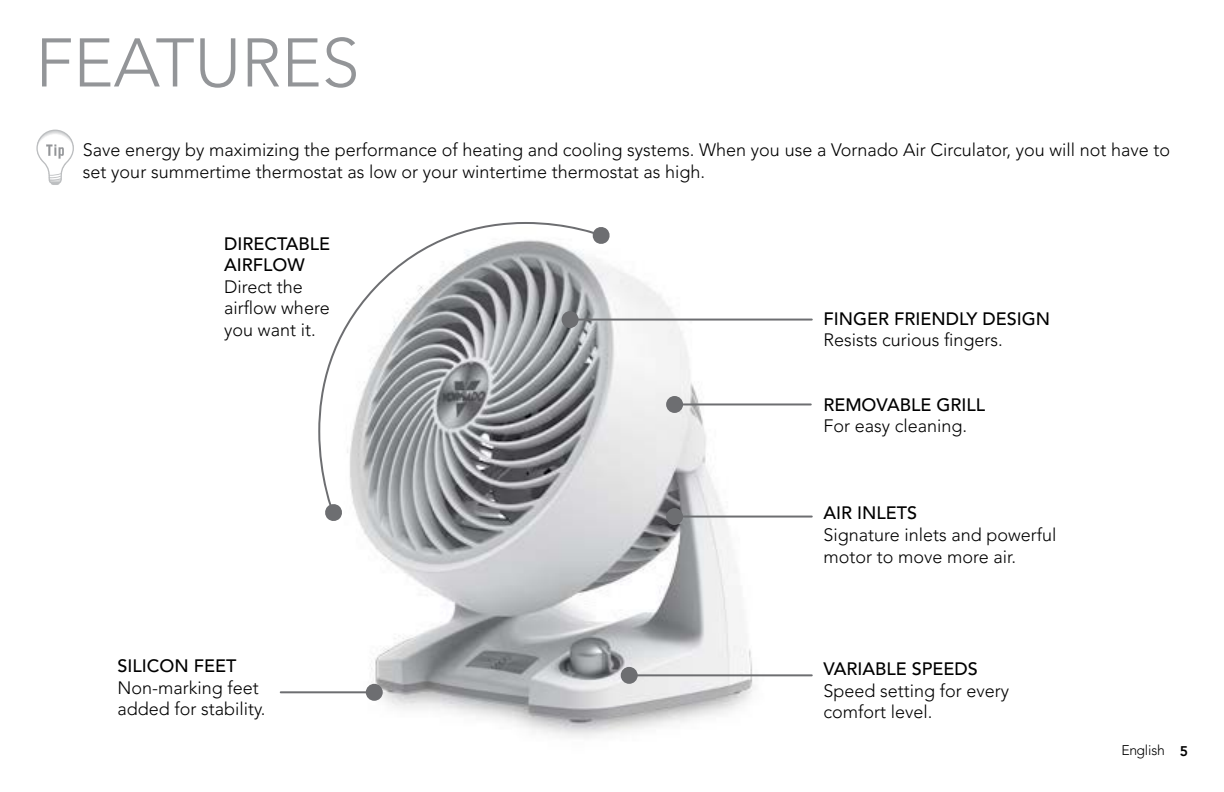
<style>
.page{position:relative;width:1224px;height:792px;background:#fff}
.page>*{position:absolute;margin:0;border:0;box-sizing:border-box;transform-origin:0 0}
.t1{font:300 68px "Avenir";color:#939598}
.t2{font:300 18px/21.6px "Avenir";color:#000}
.t3{font:500 18px/21.6px "Avenir";color:#000}
.t4{font:300 14px "Avenir";letter-spacing:-.02em;color:#000}
.s1{font-weight:800}
</style>
<div class="page">
<img style="left:322px;top:266px;width:479px;height:472px">
<div style="left:666px;top:396px;width:17px;height:17px;background:#6d6e71;border-radius:50%"></div>
<hr style="left:681px;top:403px;width:131px;height:2px;background:#6d6e71">
<div style="left:366px;top:684px;width:17px;height:17px;background:#6d6e71;border-radius:50%"></div>
<hr style="left:280px;top:691px;width:87px;height:2px;background:#6d6e71">
<hr style="left:577px;top:319px;width:236px;height:2px;background:#6d6e71">
<div style="left:666px;top:508px;width:17px;height:17px;background:#6d6e71;border-radius:50%"></div>
<hr style="left:675px;top:516px;width:138px;height:2px;background:#6d6e71">
<svg style="left:601px;top:227px;width:9px;height:17px"></svg>
<svg style="left:318px;top:222px;width:283px;height:291px"></svg>
<svg style="left:324px;top:503px;width:19px;height:19px"></svg>
<div style="left:621px;top:667px;width:17px;height:17px;background:#6d6e71;border-radius:50%"></div>
<hr style="left:636px;top:674px;width:177px;height:2px;background:#6d6e71">
<svg style="left:36px;top:130px;width:38px;height:55px"></svg>
<h1 class="t1" style="left:35px;top:23px;width:326px">FEATURES</h1>
<p class="t2" style="left:83px;top:139px;width:1089px">Save energy by maximizing the performance of heating and cooling systems. When you use a Vornado Air Circulator, you will not have to set your summertime thermostat as low or your wintertime thermostat as high.</p>
<p class="t3" style="left:224px;top:233px;width:108px">DIRECTABLE<br>AIRFLOW</p>
<p class="t2" style="left:224px;top:276px;width:107px">Direct the airflow where you want it.</p>
<p class="t3" style="left:117px;top:656px;width:120px">SILICON FEET</p>
<p class="t2" style="left:117px;top:677px;width:150px">Non-marking feet added for stability.</p>
<p class="t3" style="left:823px;top:308px;width:228px">FINGER FRIENDLY DESIGN</p>
<p class="t2" style="left:823px;top:329px;width:181px">Resists curious fingers.</p>
<p class="t3" style="left:823px;top:394px;width:163px">REMOVABLE GRILL</p>
<p class="t2" style="left:823px;top:415px;width:145px">For easy cleaning.</p>
<p class="t3" style="left:823px;top:503px;width:95px">AIR INLETS</p>
<p class="t2" style="left:823px;top:524px;width:235px">Signature inlets and powerful motor to move more air.</p>
<p class="t3" style="left:823px;top:658px;width:156px">VARIABLE SPEEDS</p>
<p class="t2" style="left:823px;top:680px;width:187px">Speed setting for every comfort level.</p>
<p class="t4" style="left:1122px;top:742px;width:68px">English <span class="s1">5</span></p>
</div>
